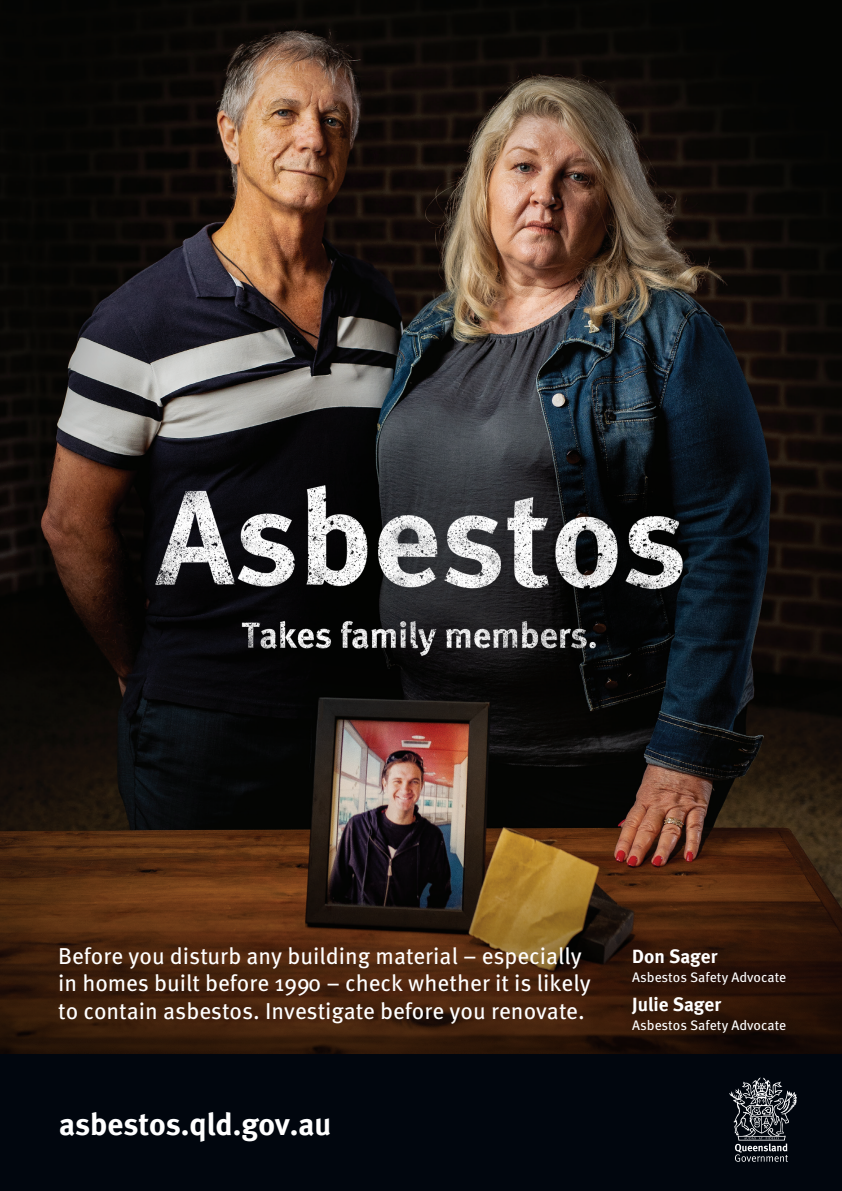
<style>
.page{position:relative;width:842px;height:1191px;background:#fff}
.page>*{position:absolute;margin:0;border:0;box-sizing:border-box;transform-origin:0 0}
.t1{font:700 31.3px "Meta";color:#fff}
.t2{font:23px/27.6px "FF Meta Pro";color:#fff}
.t3{font:700 19.3px "Meta";color:#fff}
.t4{font:13.8px "FF Meta Pro";color:#fff}
</style>
<div class="page">
<img style="left:0;top:0;width:842px;height:198px">
<svg style="left:0;top:921px;width:842px;height:133px;background:#40210d"></svg>
<div style="left:0;top:1054px;width:842px;height:137px;background:#01060e"></div>
<svg style="left:729px;top:1077px;width:68px;height:84px"></svg>
<div style="left:622px;top:937px;width:174px;height:57px;background:#231f20;opacity:.2"></div>
<div style="left:622px;top:986px;width:174px;height:57px;background:#231f20;opacity:.2"></div>
<img style="left:0;top:198px;width:842px;height:723px">
<p class="t2" style="left:58px;top:940px;width:534px">Before you disturb any building material – especially in homes built before 1990 – check whether it is likely to contain asbestos. Investigate before you renovate.</p>
<p class="t1" style="left:59px;top:1105px;width:273px">asbestos.qld.gov.au</p>
<p class="t3" style="left:632px;top:944px;width:87px">Don Sager</p>
<p class="t4" style="left:632px;top:966px;width:156px">Asbestos Safety Advocate</p>
<p class="t3" style="left:632px;top:993px;width:90px">Julie Sager</p>
<p class="t4" style="left:632px;top:1015px;width:156px">Asbestos Safety Advocate</p>
</div>
